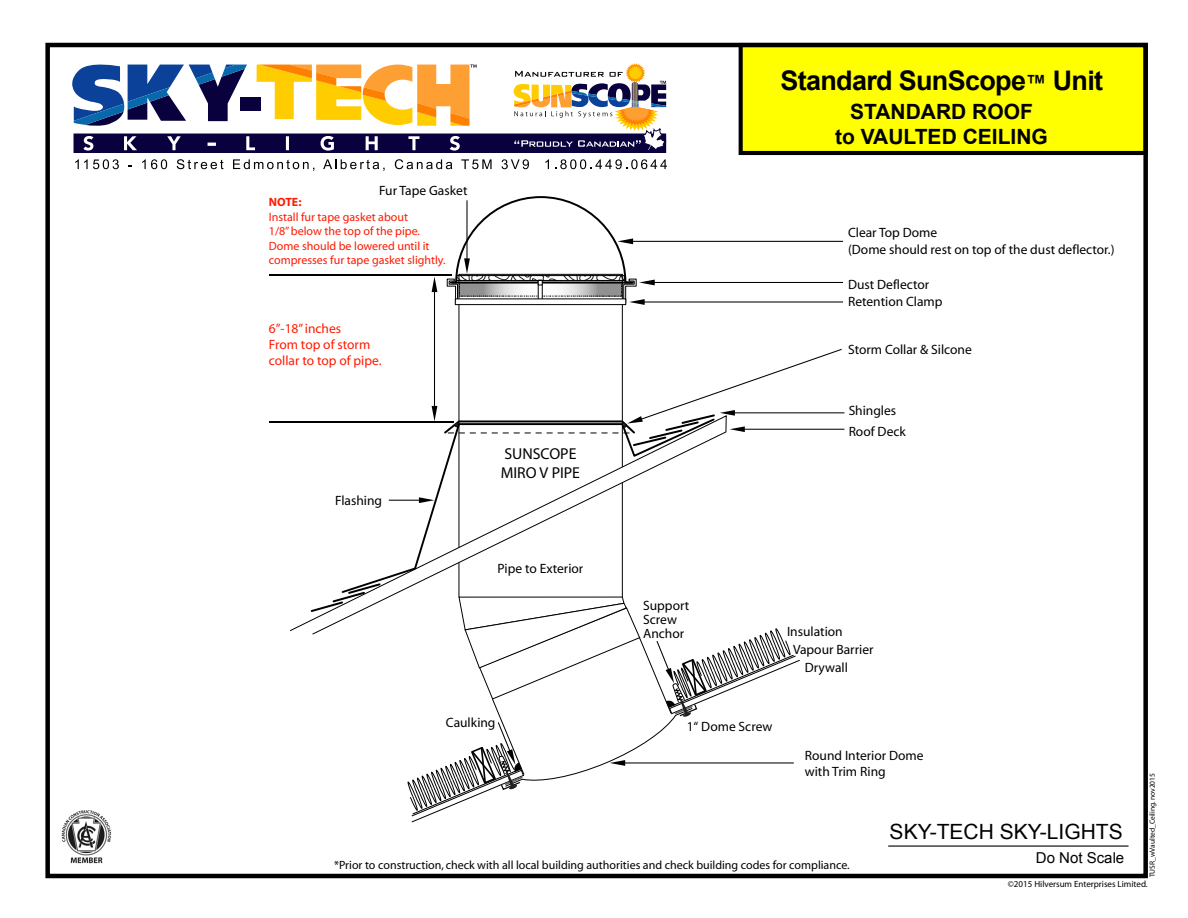
<style>
.page{position:relative;width:1188px;height:918px;background:#fff}
.page>*{position:absolute;margin:0;border:0;box-sizing:border-box;transform-origin:0 0}
.t1{font:700 27px "Arial";letter-spacing:-.025em;color:#000}
.t2{font:700 21px/25.2px "Arial";color:#000;text-align:center}
.t3{font:21px "Arial";color:#000}
.t4{font:15.75px/19px "Myriad";color:#000}
.t5{font:15px "Arial";color:#000}
.t6{font:13.5px/13.8px "Myriad";color:#000}
.t7{font:13.5px/16.2px "Myriad";color:#ff1a00}
.t8{font:12px/14.4px "Myriad";color:#ff1a00}
.t9{font:12px "Myriad";color:#000}
.t10{font:700 12px "Myriad";color:#ff1a00}
.t11{font:9px "Myriad";color:#000}
.t12{font:7.5px "Myriad";color:#000}
.s1{font-size:21px}
</style>
<div class="page">
<hr style="left:888px;top:846px;width:241px;height:1px;background:#000">
<div style="left:739px;top:43px;width:409px;height:112px;background:#ff0;border:4px solid #000"></div>
<div style="left:45px;top:43px;width:1103px;height:835px;border:4px solid #000"></div>
<svg style="left:75px;top:159px;width:44px;height:10px"></svg>
<svg style="left:142px;top:159px;width:25px;height:10px"></svg>
<svg style="left:177px;top:159px;width:47px;height:10px"></svg>
<svg style="left:233px;top:159px;width:81px;height:12px"></svg>
<svg style="left:323px;top:159px;width:62px;height:12px"></svg>
<svg style="left:395px;top:159px;width:57px;height:10px"></svg>
<svg style="left:461px;top:159px;width:31px;height:10px"></svg>
<svg style="left:502px;top:159px;width:27px;height:10px"></svg>
<svg style="left:545px;top:159px;width:4px;height:10px"></svg>
<svg style="left:555px;top:159px;width:112px;height:10px"></svg>
<svg style="left:72px;top:63px;width:594px;height:90px"></svg>
<svg style="left:340px;top:422px;width:356px;height:172px"></svg>
<svg style="left:310px;top:582px;width:72px;height:31px"></svg>
<svg style="left:389px;top:497px;width:45px;height:6px"></svg>
<svg style="left:408px;top:596px;width:392px;height:227px"></svg>
<hr style="left:269px;top:421px;width:184px;height:1px;background:#000">
<hr style="left:269px;top:274px;width:182px;height:2px;background:#000">
<svg style="left:432px;top:196px;width:412px;height:251px"></svg>
<img style="left:61px;top:810px;width:51px;height:53px">
<h1 class="t1" style="left:780px;top:63px;width:324px">Standard SunScope<span class="s1">™</span> Unit</h1>
<p class="t6" style="left:379px;top:185px;width:90px">Fur Tape Gasket</p>
<p class="t10" style="left:269px;top:196px;width:34px">NOTE:</p>
<p class="t8" style="left:269px;top:210px;width:178px">Install fur tape gasket about<br>1/8” below the top of the pipe.<br>Dome should be lowered until it compresses fur tape gasket slightly.</p>
<p class="t7" style="left:269px;top:321px;width:114px">6”-18” inches<br>From top of storm collar to top of pipe.</p>
<p class="t6" style="left:335px;top:494px;width:49px">Flashing</p>
<p class="t4" style="left:501px;top:445px;width:81px">SUNSCOPE<br>MIRO V PIPE</p>
<p class="t6" style="left:497px;top:562px;width:87px">Pipe to Exterior</p>
<p class="t6" style="left:446px;top:716px;width:51px">Caulking</p>
<h2 class="t2" style="left:835px;top:100px;width:214px">STANDARD ROOF<br>to VAULTED CEILING</h2>
<p class="t6" style="left:848px;top:225px;width:268px;line-height:16.2px">Clear Top Dome<br>(Dome should rest on top of the dust deflector.)</p>
<p class="t6" style="left:848px;top:278px;width:83px">Dust Deflector</p>
<p class="t6" style="left:848px;top:296px;width:96px">Retention Clamp</p>
<p class="t6" style="left:848px;top:343px;width:125px">Storm Collar &amp; Silcone</p>
<p class="t6" style="left:849px;top:404px;width:49px">Shingles</p>
<p class="t6" style="left:849px;top:426px;width:59px">Roof Deck</p>
<p class="t6" style="left:643px;top:599px;width:48px">Support<br>Screw<br>Anchor</p>
<p class="t6" style="left:787px;top:625px;width:57px">Insulation</p>
<p class="t6" style="left:793px;top:643px;width:82px">Vapour Barrier</p>
<p class="t6" style="left:805px;top:661px;width:44px">Drywall</p>
<p class="t6" style="left:687px;top:720px;width:87px">1“ Dome Screw</p>
<p class="t6" style="left:805px;top:748px;width:120px;line-height:16.2px">Round Interior Dome with Trim Ring</p>
<p class="t9" style="left:334px;top:859px;width:517px">*Prior to construction, check with all local building authorities and check building codes for compliance.</p>
<h2 class="t3" style="left:890px;top:817px;width:235px">SKY-TECH SKY-LIGHTS</h2>
<p class="t5" style="left:1036px;top:847px;width:90px">Do Not Scale</p>
<p class="t12" style="left:1149px;top:877px;width:106px;rotate:-90deg">TUSR_wVaulted_Ceiling. nov2015</p>
<p class="t11" style="left:1008px;top:880px;width:141px">©2015 Hilversum Enterprises Limited.</p>
</div>
